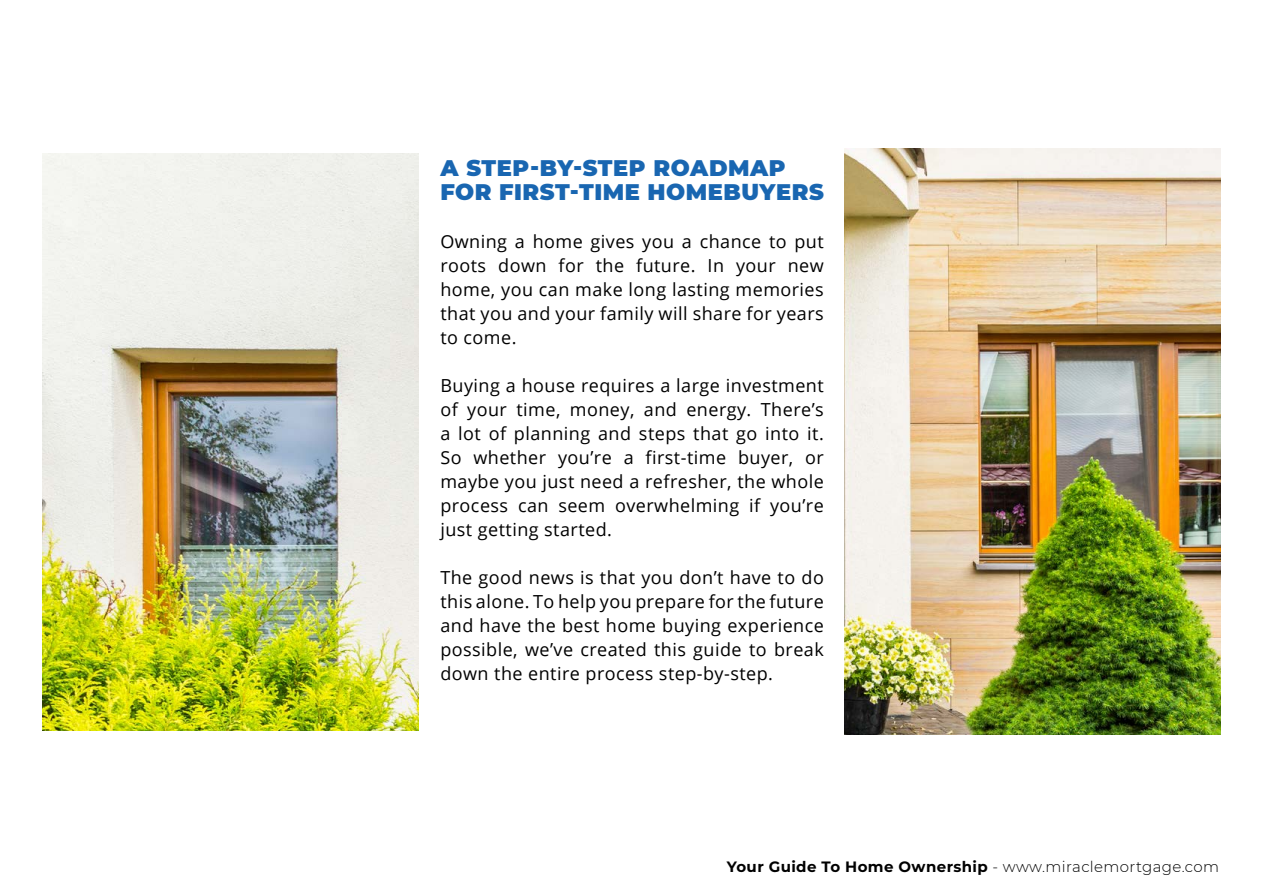
<style>
.page{position:relative;width:1263px;height:893px;background:#fff}
.page>*{position:absolute;margin:0;border:0;box-sizing:border-box;transform-origin:0 0}
.t1{font:900 22.5px/24px "Montserrat";letter-spacing:.025em;color:#1966b1}
.t2{font:18px/24px "Open Sans";letter-spacing:.025em;color:#000;text-align:justify}
.t3{font:700 15px "Montserrat";letter-spacing:.025em;color:#000}
.s1{font-weight:300}
</style>
<div class="page">
<img style="left:43px;top:153px;width:375px;height:577px">
<img style="left:845px;top:149px;width:375px;height:585px">
<p class="t1" style="left:440px;top:154px;width:385px">A STEP-BY-STEP ROADMAP<br>FOR FIRST-TIME HOMEBUYERS</p>
<p class="t2" style="left:440px;top:231px;width:385px">Owning a home gives you a chance to put roots down for the future. In your new home, you can make long lasting memories that you and your family will share for years to come.</p>
<p class="t2" style="left:440px;top:375px;width:385px">Buying a house requires a large investment of your time, money, and energy. There’s a lot of planning and steps that go into it.<br>So whether you’re a first-time buyer, or maybe you just need a refresher, the whole process can seem overwhelming if you’re just getting started.</p>
<p class="t2" style="left:440px;top:567px;width:385px">The good news is that you don’t have to do this alone. To help you prepare for the future and have the best home buying experience possible, we’ve created this guide to break down the entire process step-by-step.</p>
<p class="t3" style="left:727px;top:861px;width:494px">Your Guide To Home Ownership <span class="s1">- www.miraclemortgage.com</span></p>
</div>
